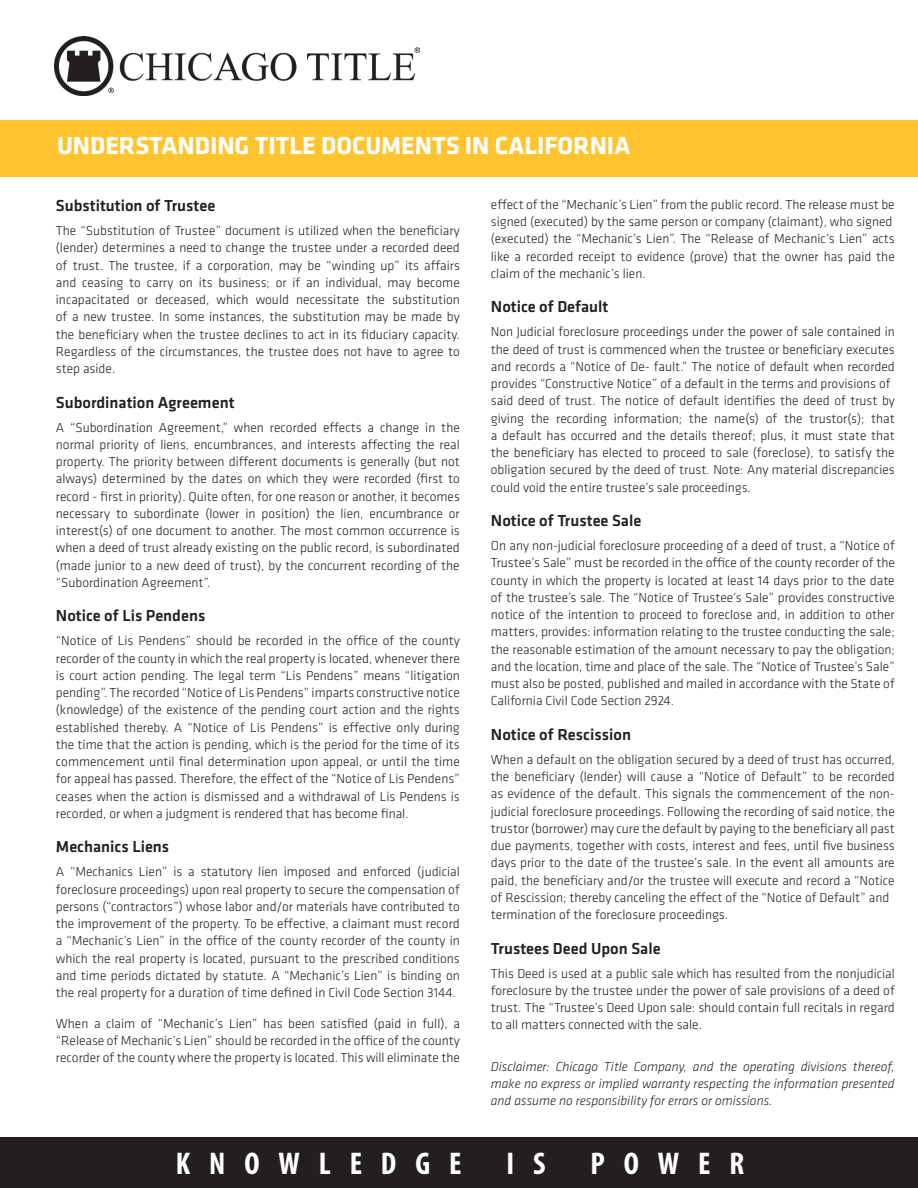
<style>
.page{position:relative;width:918px;height:1188px;background:#fff}
.page>*{position:absolute;margin:0;border:0;box-sizing:border-box;transform-origin:0 0}
.t1{font:700 condensed 31.5px "Myriad Pro";letter-spacing:.6em;color:#fff}
.t2{font:700 25.5px "Klavika";color:#fff}
.t3{font:900 21px "Myriad Pro";color:#fff}
.t4{font:500 16.5px "Klavika";color:#231f20}
.t5{font:300 13.5px/17.2px "Klavika";color:#231f20;text-align:justify}
.t6{font:italic 300 13.5px/17.2px "Klavika";color:#231f20;text-align:justify}
</style>
<div class="page">
<div style="left:1px;top:120px;width:917px;height:57px;background:#ffc42f"></div>
<div style="left:0;top:1137px;width:918px;height:51px;background:#231f20"></div>
<img style="left:55px;top:36px;width:364px;height:59px">
<p class="t2" style="left:57px;top:128px;width:575px">UNDERSTANDING TITLE DOCUMENTS IN CALIFORNIA</p>
<p class="t4" style="left:56px;top:194px;width:161px">Substitution of Trustee</p>
<p class="t5" style="left:56px;top:222px;width:405px">The “Substitution of Trustee” document is utilized when the beneficiary (lender) determines a need to change the trustee under a recorded deed of trust. The trustee, if a corporation, may be “winding up” its affairs and ceasing to carry on its business; or if an individual, may become incapacitated or deceased, which would necessitate the substitution of a new trustee. In some instances, the substitution may be made by the beneficiary when the trustee declines to act in its fiduciary capacity.<br>Regardless of the circumstances, the trustee does not have to agree to step aside.</p>
<p class="t4" style="left:56px;top:391px;width:180px">Subordination Agreement</p>
<p class="t5" style="left:56px;top:418px;width:405px">A “Subordination Agreement,” when recorded effects a change in the normal priority of liens, encumbrances, and interests affecting the real property. The priority between different documents is generally (but not always) determined by the dates on which they were recorded (first to record - first in priority). Quite often, for one reason or another, it becomes necessary to subordinate (lower in position) the lien, encumbrance or interest(s) of one document to another. The most common occurrence is when a deed of trust already existing on the public record, is subordinated (made junior to a new deed of trust), by the concurrent recording of the “Subordination Agreement”.</p>
<p class="t4" style="left:56px;top:605px;width:151px">Notice of Lis Pendens</p>
<p class="t5" style="left:56px;top:632px;width:405px">“Notice of Lis Pendens” should be recorded in the office of the county recorder of the county in which the real property is located, whenever there is court action pending. The legal term “Lis Pendens” means “litigation pending”. The recorded “Notice of Lis Pendens” imparts constructive notice (knowledge) of the existence of the pending court action and the rights established thereby. A “Notice of Lis Pendens” is effective only during the time that the action is pending, which is the period for the time of its commencement until final determination upon appeal, or until the time for appeal has passed. Therefore, the effect of the “Notice of Lis Pendens” ceases when the action is dismissed and a withdrawal of Lis Pendens is recorded, or when a judgment is rendered that has become final.</p>
<p class="t4" style="left:56px;top:836px;width:115px">Mechanics Liens</p>
<p class="t5" style="left:56px;top:863px;width:405px">A “Mechanics Lien” is a statutory lien imposed and enforced (judicial foreclosure proceedings) upon real property to secure the compensation of persons (“contractors”) whose labor and/or materials have contributed to the improvement of the property. To be effective, a claimant must record a “Mechanic’s Lien” in the office of the county recorder of the county in which the real property is located, pursuant to the prescribed conditions and time periods dictated by statute. A “Mechanic’s Lien” is binding on the real property for a duration of time defined in Civil Code Section 3144.</p>
<p class="t5" style="left:56px;top:1015px;width:405px">When a claim of “Mechanic’s Lien” has been satisfied (paid in full), a “Release of Mechanic’s Lien” should be recorded in the office of the county recorder of the county where the property is located. This will eliminate the</p>
<p class="t5" style="left:491px;top:196px;width:405px">effect of the “Mechanic’s Lien” from the public record. The release must be signed (executed) by the same person or company (claimant), who signed</p>
<p class="t5" style="left:491px;top:230px;width:405px">(executed) the “Mechanic’s Lien”. The “Release of Mechanic’s Lien” acts like a recorded receipt to evidence (prove) that the owner has paid the claim of the mechanic’s lien.</p>
<p class="t4" style="left:491px;top:296px;width:119px">Notice of Default</p>
<p class="t5" style="left:491px;top:323px;width:405px">Non Judicial foreclosure proceedings under the power of sale contained in the deed of trust is commenced when the trustee or beneficiary executes and records a “Notice of De- fault.” The notice of default when recorded provides “Constructive Notice” of a default in the terms and provisions of</p>
<p class="t5" style="left:491px;top:392px;width:405px">said deed of trust. The notice of default identifies the deed of trust by giving the recording information; the name(s) of the trustor(s); that a default has occurred and the details thereof; plus, it must state that the beneficiary has elected to proceed to sale (foreclose), to satisfy the obligation secured by the deed of trust. Note: Any material discrepancies could void the entire trustee’s sale proceedings.</p>
<p class="t4" style="left:491px;top:509px;width:152px">Notice of Trustee Sale</p>
<p class="t5" style="left:491px;top:537px;width:405px">On any non-judicial foreclosure proceeding of a deed of trust, a “Notice of Trustee’s Sale” must be recorded in the office of the county recorder of the county in which the property is located at least 14 days prior to the date of the trustee’s sale. The “Notice of Trustee’s Sale” provides constructive notice of the intention to proceed to foreclose and, in addition to other matters, provides: information relating to the trustee conducting the sale; the reasonable estimation of the amount necessary to pay the obligation; and the location, time and place of the sale. The “Notice of Trustee’s Sale” must also be posted, published and mailed in accordance with the State of</p>
<p class="t5" style="left:491px;top:692px;width:185px">California Civil Code Section 2924.</p>
<p class="t4" style="left:491px;top:723px;width:142px">Notice of Rescission</p>
<p class="t5" style="left:491px;top:751px;width:405px">When a default on the obligation secured by a deed of trust has occurred, the beneficiary (lender) will cause a “Notice of Default” to be recorded as evidence of the default. This signals the commencement of the non&shy;judicial foreclosure proceedings. Following the recording of said notice, the</p>
<p class="t5" style="left:491px;top:820px;width:405px">trustor (borrower) may cure the default by paying to the beneficiary all past due payments, together with costs, interest and fees, until five business days prior to the date of the trustee’s sale. In the event all amounts are paid, the beneficiary and/or the trustee will execute and record a “Notice of Rescission; thereby canceling the effect of the “Notice of Default” and</p>
<p class="t5" style="left:491px;top:906px;width:239px">termination of the foreclosure proceedings.</p>
<p class="t4" style="left:491px;top:937px;width:171px">Trustees Deed Upon Sale</p>
<p class="t5" style="left:491px;top:964px;width:405px">This Deed is used at a public sale which has resulted from the nonjudicial foreclosure by the trustee under the power of sale provisions of a deed of trust. The “Trustee’s Deed Upon sale: should contain full recitals in regard to all matters connected with the sale.</p>
<p class="t6" style="left:491px;top:1057px;width:405px">Disclaimer: Chicago Title Company, and the operating divisions thereof, make no express or implied warranty respecting the information presented and assume no responsibility for errors or omissions.</p>
<p class="t1" style="left:176px;top:1144px;width:287px">KNOWLEDGE</p>
<p class="t1" style="left:506px;top:1144px;width:41px">I S</p>
<p class="t1" style="left:591px;top:1144px;width:155px">POWER</p>
<p class="t3" style="left:179px;top:1154px;width:16px">H</p>
<p class="t3" style="left:268px;top:1154px;width:14px">C</p>
<p class="t3" style="left:315px;top:1154px;width:16px">A</p>
<p class="t3" style="left:412px;top:1154px;width:17px">O</p>
<p class="t3" style="left:499px;top:1154px;width:13px">L</p>
<p class="t3" style="left:585px;top:1154px;width:15px">B</p>
<p class="t3" style="left:632px;top:1154px;width:14px">R</p>
<p class="t3" style="left:727px;top:1154px;width:14px">R</p>
</div>
